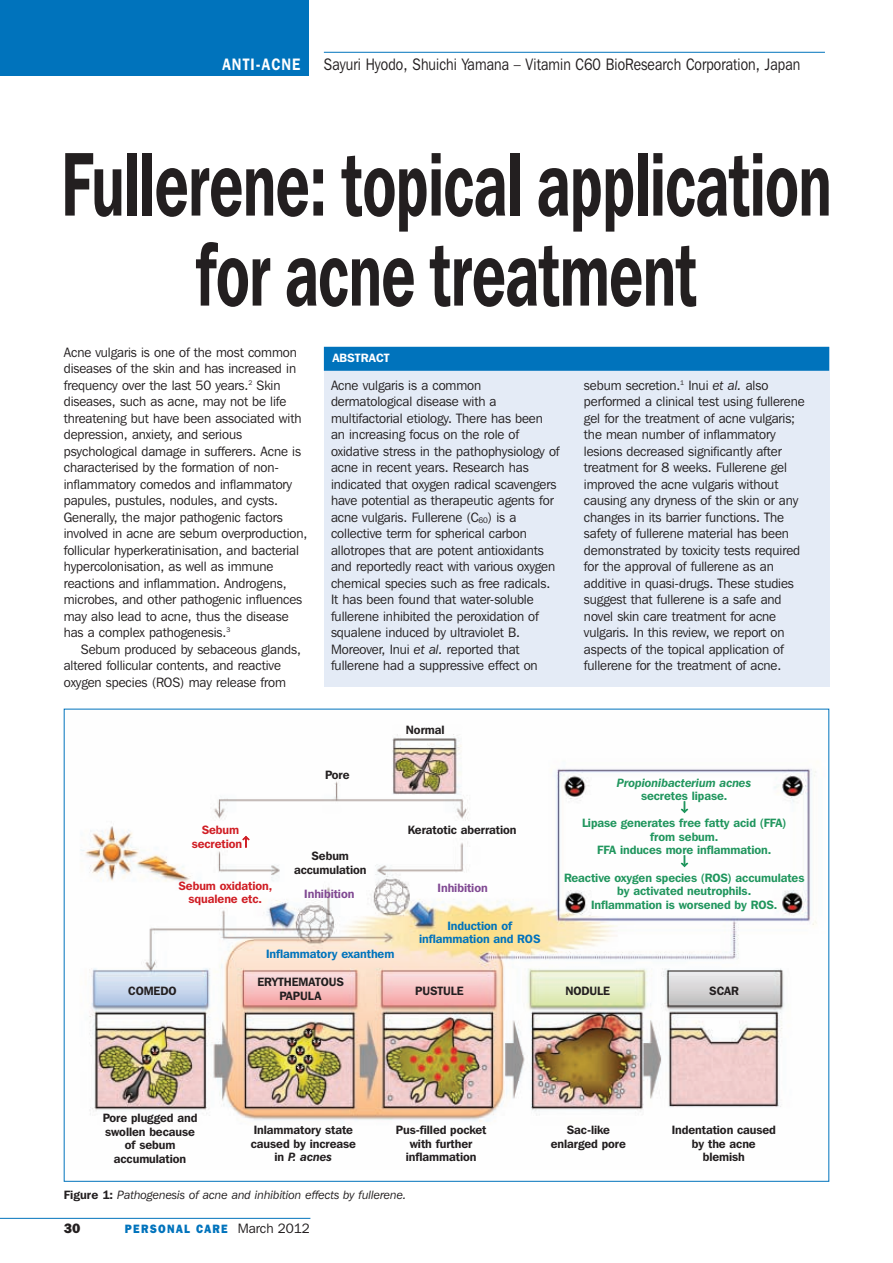
<style>
.page{position:relative;width:893px;height:1263px;background:#fff}
.page>*{position:absolute;margin:0;border:0;box-sizing:border-box;transform-origin:0 0}
.t1{font:600 90px/90px "Franklin Gothic IT Cby BT";letter-spacing:-.005em;color:#231f20;text-align:center;scale:.65 1}
.t2{font:16.5px "Franklin Gothic IT Cby BT";letter-spacing:.005em;color:#231f20;scale:.85 1}
.t3{font:600 16.5px "Franklin Gothic IT Cby BT";letter-spacing:.08em;color:#fff;scale:.85 1}
.t4{font:13.5px/16.5px "Franklin Gothic IT Cby BT";letter-spacing:-.005em;color:#231f20}
.t5{font:800 13.5px "Franklin Gothic IT Cby BT";color:#231f20}
.t6{font:600 12px/13.5px "Franklin Gothic IT Cby BT";letter-spacing:-.005em;color:#231f20;text-align:center}
.t7{font:600 12px/13.5px "Franklin Gothic IT Cby BT";letter-spacing:-.005em;color:#21965e;text-align:center}
.t8{font:italic 12px "Franklin Gothic IT Cby BT";color:#231f20}
.t9{font:600 12px/13.5px "Franklin Gothic IT Cby BT";letter-spacing:-.005em;color:#0073bc;text-align:center}
.t10{font:600 12px/13.5px "Franklin Gothic IT Cby BT";letter-spacing:-.005em;color:#d01e25;text-align:center}
.t11{font:italic 600 12px "Franklin Gothic IT Cby BT";letter-spacing:-.005em;color:#21965e}
.t12{font:800 12px "Franklin Gothic IT Cby BT";letter-spacing:.125em;color:#0073bc;scale:.89 1}
.t13{font:600 12px "Franklin Gothic IT Cby BT";letter-spacing:-.005em;color:#814a93}
.t14{font:600 12px "Franklin Gothic IT Cby BT";color:#fff}
.s1{font-style:italic}
.s2{font-weight:600;font-style:normal}
.s3{font-weight:400;font-size:13.5px;color:#231f20}
</style>
<div class="page">
<div style="left:324px;top:347px;width:505px;height:340px;background:#e4ebf6"></div>
<div style="left:324px;top:347px;width:505px;height:24px;background:#0073bc"></div>
<img style="left:80px;top:734px;width:737px;height:388px">
<hr style="left:0;top:1218px;width:310px;height:1px;background:#0073bc">
<div style="left:0;top:0;width:309px;height:76px;background:#0073bc"></div>
<hr style="left:324px;top:52px;width:501px;height:1px;background:#0073bc">
<svg style="left:681px;top:802px;width:7px;height:10px"></svg>
<svg style="left:681px;top:856px;width:7px;height:10px"></svg>
<p class="t3" style="left:222px;top:59px;width:93px">ANTI-ACNE</p>
<p class="t2" style="left:324px;top:59px;width:562px">Sayuri Hyodo, Shuichi Yamana – Vitamin C60 BioResearch Corporation, Japan</p>
<h1 class="t1" style="left:61px;top:147px;width:1186px">Fullerene: topical application for acne treatment</h1>
<p class="t4" style="left:64px;top:345px;width:245px">Acne vulgaris is one of the most common diseases of the skin and has increased in frequency over the last 50 years.<sup>2</sup> Skin diseases, such as acne, may not be life threatening but have been associated with depression, anxiety, and serious psychological damage in sufferers. Acne is characterised by the formation of non&shy;inflammatory comedos and inflammatory papules, pustules, nodules, and cysts.<br>Generally, the major pathogenic factors involved in acne are sebum overproduction, follicular hyperkeratinisation, and bacterial hypercolonisation, as well as immune reactions and inflammation. Androgens, microbes, and other pathogenic influences may also lead to acne, thus the disease has a complex pathogenesis.<sup>3</sup></p>
<p class="t4" style="left:64px;top:642px;width:239px;text-indent:17px">Sebum produced by sebaceous glands, altered follicular contents, and reactive oxygen species (ROS) may release from</p>
<p class="t14" style="left:332px;top:354px;width:59px">ABSTRACT</p>
<p class="t4" style="left:331px;top:378px;width:230px">Acne vulgaris is a common dermatological disease with a multifactorial etiology. There has been an increasing focus on the role of oxidative stress in the pathophysiology of acne in recent years. Research has indicated that oxygen radical scavengers have potential as therapeutic agents for acne vulgaris. Fullerene (C<sub>60</sub>) is a collective term for spherical carbon allotropes that are potent antioxidants and reportedly react with various oxygen chemical species such as free radicals.<br>It has been found that water-soluble fullerene inhibited the peroxidation of squalene induced by ultraviolet B.<br>Moreover, Inui <span class="s1">et al.</span> reported that fullerene had a suppressive effect on</p>
<p class="t4" style="left:584px;top:378px;width:222px">sebum secretion.<sup>1</sup> Inui <span class="s1">et al.</span> also performed a clinical test using fullerene gel for the treatment of acne vulgaris; the mean number of inflammatory lesions decreased significantly after treatment for 8 weeks. Fullerene gel improved the acne vulgaris without causing any dryness of the skin or any changes in its barrier functions. The safety of fullerene material has been demonstrated by toxicity tests required for the approval of fullerene as an additive in quasi-drugs. These studies suggest that fullerene is a safe and novel skin care treatment for acne vulgaris. In this review, we report on aspects of the topical application of fullerene for the treatment of acne.</p>
<p class="t6" style="left:406px;top:724px;width:40px">Normal</p>
<p class="t6" style="left:325px;top:769px;width:26px">Pore</p>
<p class="t10" style="left:202px;top:824px;width:39px">Sebum</p>
<p class="t6" style="left:408px;top:824px;width:110px">Keratotic aberration</p>
<p class="t10" style="left:192px;top:838px;width:59px">secretion↑</p>
<p class="t10" style="left:178px;top:880px;width:95px">Sebum oxidation, squalene etc.</p>
<p class="t6" style="left:294px;top:850px;width:74px">Sebum accumulation</p>
<p class="t13" style="left:438px;top:884px;width:52px">Inhibition</p>
<p class="t13" style="left:304px;top:890px;width:52px">Inhibition</p>
<p class="t9" style="left:266px;top:948px;width:130px">Inflammatory exanthem</p>
<p class="t9" style="left:419px;top:920px;width:123px">Induction of inflammation and ROS</p>
<p class="t11" style="left:617px;top:779px;width:136px">Propionibacterium acnes</p>
<p class="t7" style="left:641px;top:791px;width:88px">secretes lipase.</p>
<p class="t7" style="left:582px;top:818px;width:206px">Lipase generates free fatty acid (FFA) from sebum.<br>FFA induces more inflammation.</p>
<p class="t7" style="left:564px;top:872px;width:242px">Reactive oxygen species (ROS) accumulates by activated neutrophils.<br>Inflammation is worsened by ROS.</p>
<p class="t6" style="left:128px;top:985px;width:50px">COMEDO</p>
<p class="t6" style="left:103px;top:1112px;width:96px">Pore plugged and swollen because of sebum accumulation</p>
<p class="t6" style="left:257px;top:976px;width:88px">ERYTHEMATOUS<br>PAPULA</p>
<p class="t6" style="left:415px;top:985px;width:50px">PUSTULE</p>
<p class="t6" style="left:565px;top:985px;width:46px">NODULE</p>
<p class="t6" style="left:709px;top:985px;width:31px">SCAR</p>
<p class="t6" style="left:251px;top:1124px;width:107px">Inlammatory state caused by increase in <span class="s1">P. acnes</span></p>
<p class="t6" style="left:396px;top:1124px;width:92px">Pus-filled pocket with further inflammation</p>
<p class="t6" style="left:551px;top:1124px;width:77px">Sac-like enlarged pore</p>
<p class="t6" style="left:672px;top:1124px;width:106px">Indentation caused by the acne blemish</p>
<p class="t8" style="left:64px;top:1191px;width:344px"><span class="s2">Figure 1:</span> Pathogenesis of acne and inhibition effects by fullerene.</p>
<p class="t5" style="left:64px;top:1224px;width:18px">30</p>
<p class="t12" style="left:125px;top:1225px;width:209px">PERSONAL CARE <span class="s3">March 2012</span></p>
</div>
